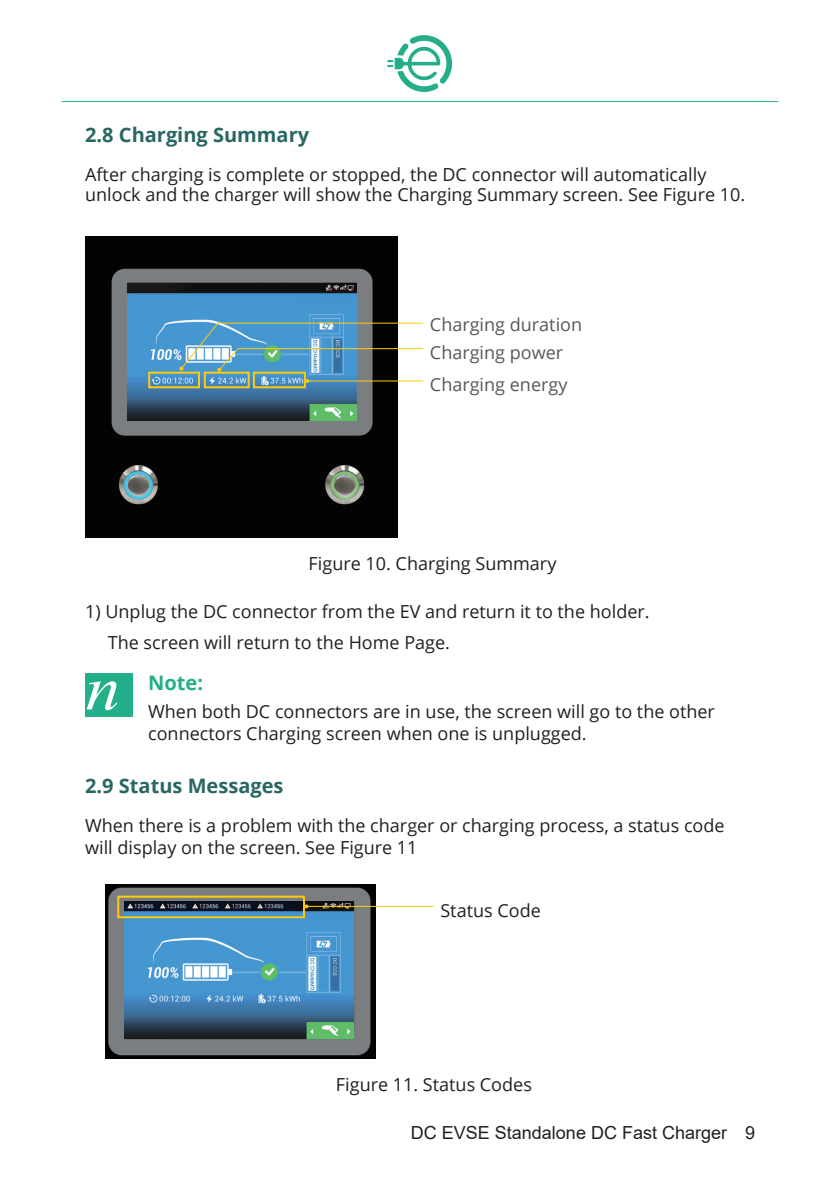
<style>
.page{position:relative;width:840px;height:1191px;background:#fff}
.page>*{position:absolute;margin:0;border:0;box-sizing:border-box;transform-origin:0 0}
.t1{font:700 20px "Open Sans";color:#296764}
.t2{font:700 20px "Open Sans";color:#23af8a}
.t3{font:18px/22px "Open Sans";color:#231f20}
.t4{font:18px "Open Sans";color:#57585a}
.t5{font:18px "Arial";color:#231f20}
</style>
<div class="page">
<img style="left:387px;top:35px;width:65px;height:58px">
<hr style="left:62px;top:101px;width:715px;height:1px;background:#23af8a">
<div style="left:85px;top:673px;width:47px;height:43px;background:#23af8a"></div>
<svg style="left:87px;top:681px;width:30px;height:29px"></svg>
<img style="left:85px;top:236px;width:312px;height:302px">
<img style="left:127px;top:283px;width:229px;height:137px">
<hr style="left:307px;top:380px;width:116px;height:1px;background:#feca0a">
<div style="left:253px;top:372px;width:53px;height:16px;border:2px solid #feca0a"></div>
<div style="left:204px;top:372px;width:45px;height:16px;border:2px solid #feca0a"></div>
<div style="left:148px;top:372px;width:52px;height:16px;border:2px solid #feca0a"></div>
<svg style="left:179px;top:322px;width:245px;height:50px;background:#6d9bb4"></svg>
<img style="left:105px;top:884px;width:270px;height:174px">
<img style="left:125px;top:901px;width:228px;height:137px">
<hr style="left:306px;top:906px;width:127px;height:1px;background:#feca0a">
<div style="left:117px;top:895px;width:188px;height:23px;border:2px solid #feca0a"></div>
<p class="t1" style="left:85px;top:120px;width:225px">2.8 Charging Summary</p>
<p class="t3" style="left:85px;top:164px;width:661px;line-height:20px">After charging is complete or stopped, the DC connector will automatically unlock and the charger will show the Charging Summary screen. See Figure 10.</p>
<p class="t4" style="left:429px;top:312px;width:154px">Charging duration</p>
<p class="t4" style="left:429px;top:340px;width:135px">Charging power</p>
<p class="t4" style="left:429px;top:372px;width:139px">Charging energy</p>
<p class="t3" style="left:308px;top:552px;width:249px">Figure 10. Charging Summary</p>
<p class="t3" style="left:108px;top:595px;width:543px;line-height:31.4px;text-indent:-23px">1) Unplug the DC connector from the EV and return it to the holder.<br>The screen will return to the Home Page.</p>
<p class="t2" style="left:148px;top:668px;width:56px">Note:</p>
<p class="t3" style="left:148px;top:700px;width:568px">When both DC connectors are in use, the screen will go to the other connectors Charging screen when one is unplugged.</p>
<p class="t1" style="left:85px;top:771px;width:200px">2.9 Status Messages</p>
<p class="t3" style="left:85px;top:814px;width:640px">When there is a problem with the charger or charging process, a status code will display on the screen. See Figure 11</p>
<p class="t3" style="left:440px;top:899px;width:102px">Status Code</p>
<p class="t3" style="left:336px;top:1073px;width:197px">Figure 11. Status Codes</p>
<p class="t5" style="left:410px;top:1120px;width:346px">DC EVSE Standalone DC Fast Charger 9</p>
</div>
